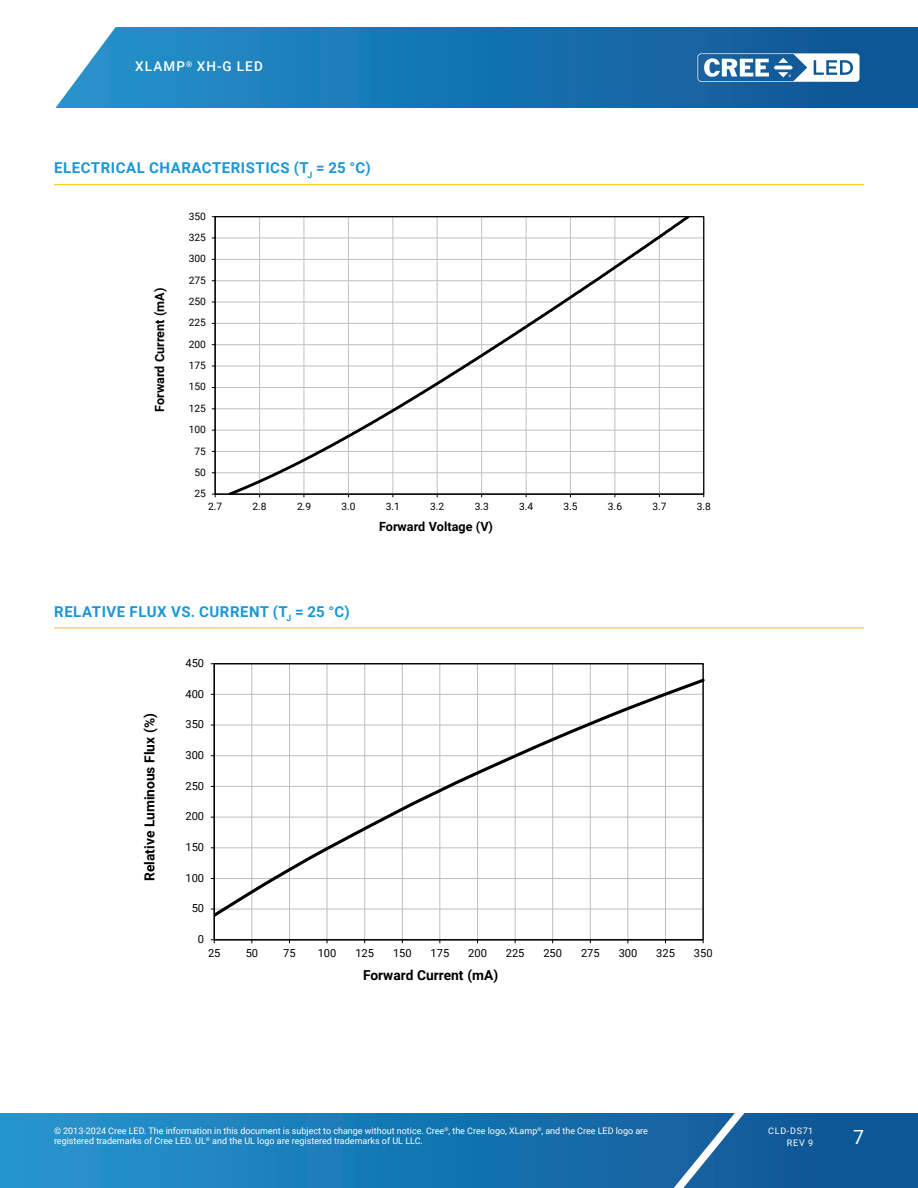
<style>
.page{position:relative;width:918px;height:1188px;background:#fff}
.page>*{position:absolute;margin:0;border:0;box-sizing:border-box;transform-origin:0 0}
.t1{font:19.5px "Roboto";color:#fff}
.Section_heading_with_rule{font:700 15px "Roboto";letter-spacing:.035em;color:#1a98d6}
.t2{font:700 13.8px "Roboto";color:#000}
.t3{font:500 13.5px "Roboto";letter-spacing:.085em;color:#fff}
.t4{font:700 12.6px "Roboto";color:#000}
.t5{font:11.1px "Roboto";letter-spacing:-.01em;color:#000}
.t6{font:10.2px "Roboto";letter-spacing:-.01em;color:#000}
.t7{font:9px/10.8px "Roboto";color:#fff}
.t8{font:9px/12px "Roboto";letter-spacing:.085em;color:#fff;text-align:right}
</style>
<div class="page">
<svg style="left:0;top:1113px;width:918px;height:75px;background:#1876b2"></svg>
<svg style="left:644px;top:1113px;width:117px;height:75px;background:#296da6"></svg>
<svg style="left:55px;top:27px;width:863px;height:81px;background:#2078b2"></svg>
<svg style="left:698px;top:53px;width:162px;height:29px"></svg>
<hr style="left:54px;top:184px;width:810px;height:1px;background:#fece08">
<hr style="left:54px;top:627px;width:810px;height:1px;background:#fece08">
<hr style="left:215px;top:472px;width:489px;height:1px;background:#c0c0c0">
<hr style="left:215px;top:451px;width:489px;height:1px;background:#c0c0c0">
<hr style="left:215px;top:430px;width:489px;height:1px;background:#c0c0c0">
<hr style="left:215px;top:408px;width:489px;height:1px;background:#c0c0c0">
<hr style="left:215px;top:387px;width:489px;height:1px;background:#c0c0c0">
<hr style="left:215px;top:366px;width:489px;height:1px;background:#c0c0c0">
<hr style="left:215px;top:344px;width:489px;height:1px;background:#c0c0c0">
<hr style="left:215px;top:323px;width:489px;height:1px;background:#c0c0c0">
<hr style="left:215px;top:302px;width:489px;height:1px;background:#c0c0c0">
<hr style="left:215px;top:280px;width:489px;height:1px;background:#c0c0c0">
<hr style="left:215px;top:259px;width:489px;height:1px;background:#c0c0c0">
<hr style="left:215px;top:237px;width:489px;height:1px;background:#c0c0c0">
<hr style="left:215px;top:217px;width:1px;height:277px;background:#000">
<hr style="left:215px;top:494px;width:489px;height:1px;background:#000">
<svg style="left:226px;top:217px;width:466px;height:277px"></svg>
<hr style="left:251px;top:664px;width:1px;height:276px;background:#c0c0c0">
<hr style="left:289px;top:664px;width:1px;height:276px;background:#c0c0c0">
<hr style="left:326px;top:664px;width:2px;height:276px;background:#c0c0c0">
<hr style="left:364px;top:664px;width:1px;height:276px;background:#c0c0c0">
<hr style="left:402px;top:664px;width:1px;height:276px;background:#c0c0c0">
<hr style="left:439px;top:664px;width:1px;height:276px;background:#c0c0c0">
<hr style="left:477px;top:664px;width:1px;height:276px;background:#c0c0c0">
<hr style="left:515px;top:664px;width:1px;height:276px;background:#c0c0c0">
<hr style="left:552px;top:664px;width:1px;height:276px;background:#c0c0c0">
<hr style="left:590px;top:664px;width:1px;height:276px;background:#c0c0c0">
<hr style="left:627px;top:664px;width:1px;height:276px;background:#c0c0c0">
<hr style="left:665px;top:664px;width:1px;height:276px;background:#c0c0c0">
<hr style="left:214px;top:664px;width:1px;height:276px;background:#000">
<hr style="left:214px;top:940px;width:489px;height:1px;background:#000">
<svg style="left:215px;top:676px;width:489px;height:244px"></svg>
<h3 class="t3" style="left:135px;top:57px;width:129px">XLAMP<sup>®</sup> XH-G LED</h3>
<p class="Section_heading_with_rule" style="left:54px;top:157px;width:318px">ELECTRICAL CHARACTERISTICS (T<sub>J</sub> = 25 °C)</p>
<p class="t6" style="left:189px;top:209px;width:19px">350</p>
<p class="t6" style="left:189px;top:230px;width:19px">325</p>
<p class="t6" style="left:189px;top:252px;width:19px">300</p>
<p class="t4" style="left:151px;top:412px;width:126px;rotate:-90deg">Forward Current (mA)</p>
<p class="t6" style="left:189px;top:273px;width:19px">275</p>
<p class="t6" style="left:189px;top:294px;width:19px">250</p>
<p class="t6" style="left:189px;top:316px;width:19px">225</p>
<p class="t6" style="left:189px;top:337px;width:19px">200</p>
<p class="t6" style="left:189px;top:358px;width:19px">175</p>
<p class="t6" style="left:189px;top:380px;width:19px">150</p>
<p class="t6" style="left:189px;top:401px;width:19px">125</p>
<p class="t6" style="left:189px;top:422px;width:19px">100</p>
<p class="t6" style="left:194px;top:444px;width:13px">75</p>
<p class="t6" style="left:194px;top:465px;width:13px">50</p>
<p class="t6" style="left:194px;top:486px;width:13px">25</p>
<p class="t6" style="left:208px;top:499px;width:16px">2.7</p>
<p class="t6" style="left:253px;top:499px;width:16px">2.8</p>
<p class="t6" style="left:297px;top:499px;width:16px">2.9</p>
<p class="t6" style="left:341px;top:499px;width:16px">3.0</p>
<p class="t6" style="left:386px;top:499px;width:16px">3.1</p>
<p class="t6" style="left:430px;top:499px;width:16px">3.2</p>
<p class="t6" style="left:475px;top:499px;width:16px">3.3</p>
<p class="t6" style="left:519px;top:499px;width:16px">3.4</p>
<p class="t6" style="left:564px;top:499px;width:16px">3.5</p>
<p class="t6" style="left:608px;top:499px;width:16px">3.6</p>
<p class="t6" style="left:652px;top:499px;width:16px">3.7</p>
<p class="t6" style="left:697px;top:499px;width:16px">3.8</p>
<p class="t4" style="left:379px;top:518px;width:116px">Forward Voltage (V)</p>
<p class="Section_heading_with_rule" style="left:54px;top:601px;width:297px">RELATIVE FLUX VS. CURRENT (T<sub>J</sub> = 25 °C)</p>
<p class="t5" style="left:186px;top:655px;width:20px">450</p>
<p class="t2" style="left:140px;top:881px;width:169px;rotate:-90deg">Relative Luminous Flux (%)</p>
<p class="t5" style="left:186px;top:686px;width:20px">400</p>
<p class="t5" style="left:186px;top:717px;width:20px">350</p>
<p class="t5" style="left:186px;top:747px;width:20px">300</p>
<p class="t5" style="left:186px;top:778px;width:20px">250</p>
<p class="t5" style="left:186px;top:809px;width:20px">200</p>
<p class="t5" style="left:186px;top:839px;width:20px">150</p>
<p class="t5" style="left:186px;top:870px;width:20px">100</p>
<p class="t5" style="left:192px;top:901px;width:14px">50</p>
<p class="t5" style="left:198px;top:931px;width:8px">0</p>
<p class="t5" style="left:208px;top:946px;width:14px">25</p>
<p class="t5" style="left:246px;top:946px;width:14px">50</p>
<p class="t5" style="left:283px;top:946px;width:14px">75</p>
<p class="t5" style="left:318px;top:946px;width:20px">100</p>
<p class="t5" style="left:355px;top:946px;width:20px">125</p>
<p class="t5" style="left:393px;top:946px;width:20px">150</p>
<p class="t5" style="left:431px;top:946px;width:20px">175</p>
<p class="t5" style="left:468px;top:946px;width:20px">200</p>
<p class="t5" style="left:506px;top:946px;width:20px">225</p>
<p class="t5" style="left:543px;top:946px;width:20px">250</p>
<p class="t5" style="left:581px;top:946px;width:20px">275</p>
<p class="t5" style="left:619px;top:946px;width:20px">300</p>
<p class="t5" style="left:656px;top:946px;width:20px">325</p>
<p class="t5" style="left:694px;top:946px;width:20px">350</p>
<p class="t2" style="left:363px;top:966px;width:137px">Forward Current (mA)</p>
<p class="t7" style="left:54px;top:1125px;width:596px">© 2013-2024 Cree LED. The information in this document is subject to change without notice. Cree<sup>®</sup>, the Cree logo, XLamp<sup>®</sup>, and the Cree LED logo are registered trademarks of Cree LED. UL<sup>®</sup> and the UL logo are registered trademarks of UL LLC.</p>
<p class="t8" style="left:768px;top:1124px;width:47px">CLD-DS71<br>REV 9</p>
<h1 class="t1" style="left:853px;top:1123px;width:12px">7</h1>
</div>
